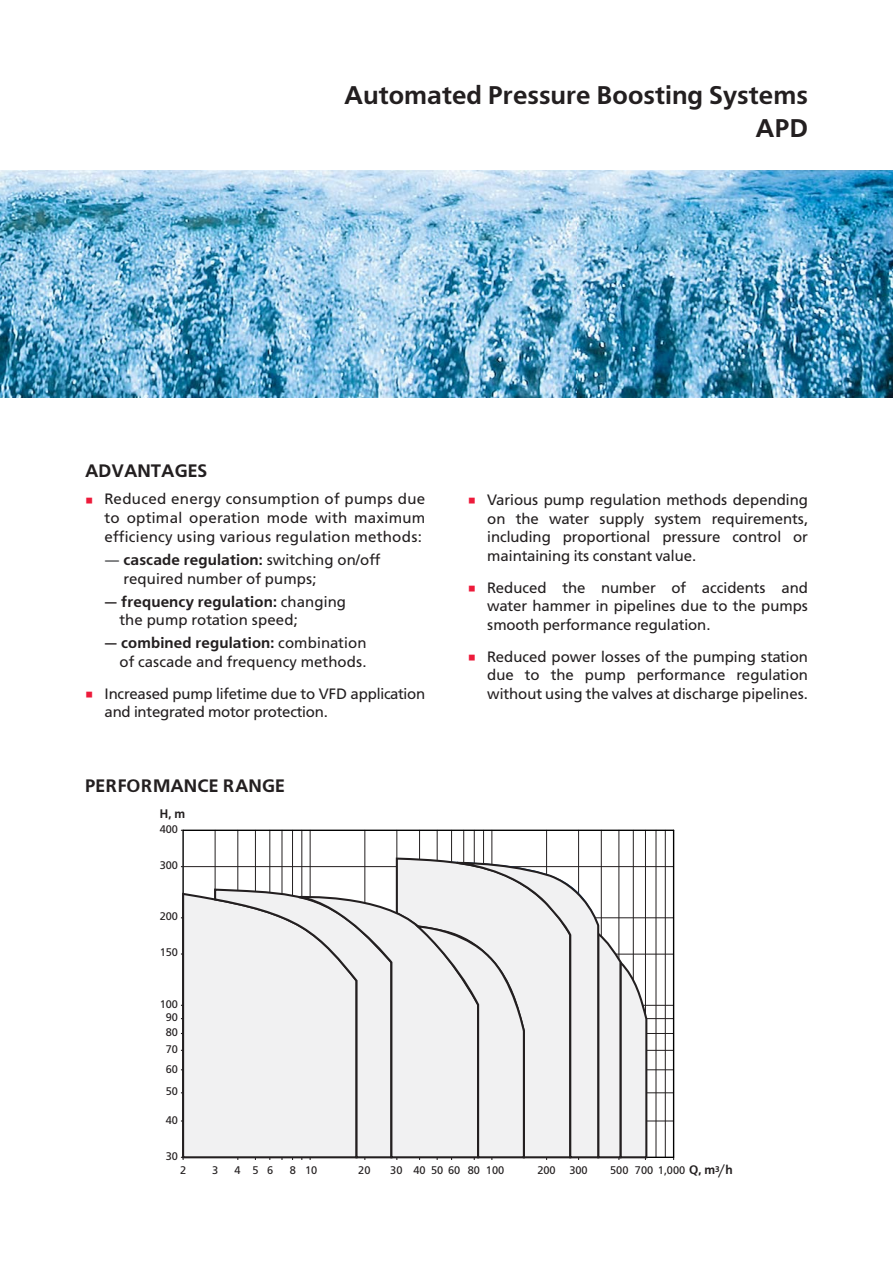
<style>
.page{position:relative;width:893px;height:1263px;background:#fff}
.page>*{position:absolute;margin:0;border:0;box-sizing:border-box;transform-origin:0 0}
.t1{font:700 25.5px/33px "Free Set C";color:#231f20;text-align:right}
.t2{font:700 18px "Free Set C";color:#231f20}
.t3{font:15px/18.8px "Free Set C";color:#231f20;text-align:justify}
.t4{font:700 12.45px "Free Set C";color:#231f20;scale:.96 1}
.t5{font:10.95px/13.4px "Free Set C";color:#231f20}
.s1{font-weight:700;font-size:18px;color:#6d6e70}
.s2{font-weight:700}
.s3{font-weight:700;font-size:12.45px}
</style>
<div class="page">
<img style="left:0;top:170px;width:893px;height:228px">
<hr style="left:182px;top:830px;width:2px;height:327px;background:#000">
<hr style="left:215px;top:830px;width:1px;height:327px;background:#231f20">
<hr style="left:237px;top:830px;width:1px;height:327px;background:#231f20">
<hr style="left:255px;top:830px;width:1px;height:327px;background:#231f20">
<hr style="left:269px;top:830px;width:1px;height:327px;background:#231f20">
<hr style="left:282px;top:830px;width:1px;height:327px;background:#231f20">
<hr style="left:292px;top:830px;width:1px;height:327px;background:#231f20">
<hr style="left:301px;top:830px;width:1px;height:327px;background:#231f20">
<hr style="left:364px;top:830px;width:1px;height:327px;background:#231f20">
<hr style="left:396px;top:830px;width:1px;height:327px;background:#231f20">
<hr style="left:419px;top:830px;width:1px;height:327px;background:#231f20">
<hr style="left:437px;top:830px;width:1px;height:327px;background:#231f20">
<hr style="left:451px;top:830px;width:1px;height:327px;background:#231f20">
<hr style="left:463px;top:830px;width:1px;height:327px;background:#231f20">
<hr style="left:474px;top:830px;width:1px;height:327px;background:#231f20">
<hr style="left:483px;top:830px;width:1px;height:327px;background:#231f20">
<hr style="left:546px;top:830px;width:1px;height:327px;background:#231f20">
<hr style="left:578px;top:830px;width:1px;height:327px;background:#231f20">
<hr style="left:601px;top:830px;width:1px;height:327px;background:#231f20">
<hr style="left:619px;top:830px;width:1px;height:327px;background:#231f20">
<hr style="left:633px;top:830px;width:1px;height:327px;background:#231f20">
<hr style="left:645px;top:830px;width:1px;height:327px;background:#231f20">
<hr style="left:656px;top:830px;width:1px;height:327px;background:#231f20">
<hr style="left:665px;top:830px;width:1px;height:327px;background:#231f20">
<hr style="left:183px;top:1121px;width:491px;height:1px;background:#231f20">
<hr style="left:183px;top:1092px;width:491px;height:1px;background:#231f20">
<hr style="left:183px;top:1069px;width:491px;height:1px;background:#231f20">
<hr style="left:183px;top:1050px;width:491px;height:1px;background:#231f20">
<hr style="left:183px;top:1033px;width:491px;height:1px;background:#231f20">
<hr style="left:183px;top:1018px;width:491px;height:1px;background:#231f20">
<hr style="left:183px;top:917px;width:491px;height:1px;background:#231f20">
<hr style="left:183px;top:866px;width:491px;height:1px;background:#231f20">
<hr style="left:183px;top:954px;width:491px;height:1px;background:#231f20">
<hr style="left:183px;top:1005px;width:491px;height:1px;background:#231f20">
<hr style="left:310px;top:830px;width:1px;height:327px;background:#231f20">
<hr style="left:491px;top:830px;width:1px;height:327px;background:#231f20">
<hr style="left:673px;top:830px;width:1px;height:327px;background:#000">
<hr style="left:183px;top:1156px;width:491px;height:2px;background:#000">
<svg style="left:181px;top:891px;width:32px;height:268px"></svg>
<div style="left:213px;top:887px;width:153px;height:272px;background:#f1f1f2"></div>
<hr style="left:183px;top:830px;width:491px;height:1px;background:#000">
<svg style="left:395px;top:856px;width:153px;height:37px"></svg>
<svg style="left:296px;top:893px;width:120px;height:266px"></svg>
<svg style="left:416px;top:861px;width:232px;height:299px"></svg>
<svg style="left:425px;top:860px;width:175px;height:299px"></svg>
<h1 class="t1" style="left:344px;top:82px;width:465px">Automated Pressure Boosting Systems<br>APD</h1>
<p class="t2" style="left:85px;top:464px;width:124px">ADVANTAGES</p>
<p class="t3" style="left:105px;top:491px;width:322px">Reduced energy consumption of pumps due to optimal operation mode with maximum efficiency using various regulation methods:</p>
<p class="t3" style="left:123px;top:552px;width:259px;text-indent:-19px"><span class="s1">—</span> <span class="s2">cascade regulation:</span> switching on/off required number of pumps;</p>
<p class="t3" style="left:120px;top:594px;width:228px;text-indent:-15px"><span class="s2">— frequency regulation:</span> changing the pump rotation speed;</p>
<p class="t3" style="left:105px;top:635px;width:264px;text-align:right"><span class="s2">— combined regulation:</span> combination of cascade and frequency methods.</p>
<p class="t3" style="left:105px;top:686px;width:322px">Increased pump lifetime due to VFD application and integrated motor protection.</p>
<p class="t2" style="left:85px;top:779px;width:201px">PERFORMANCE RANGE</p>
<p class="t4" style="left:160px;top:809px;width:28px">H, m</p>
<p class="t5" style="left:160px;top:824px;width:20px">400</p>
<p class="t5" style="left:160px;top:860px;width:20px">300</p>
<p class="t5" style="left:160px;top:911px;width:20px">200</p>
<p class="t5" style="left:160px;top:947px;width:20px">150</p>
<p class="t5" style="left:160px;top:999px;width:20px;text-align:center">100<br>90</p>
<p class="t5" style="left:166px;top:1025px;width:14px;line-height:16.8px">80<br>70</p>
<p class="t5" style="left:166px;top:1059px;width:14px;line-height:22.6px">60<br>50</p>
<p class="t5" style="left:166px;top:1115px;width:14px">40</p>
<p class="t5" style="left:166px;top:1151px;width:14px">30</p>
<p class="t3" style="left:487px;top:492px;width:322px">Various pump regulation methods depending on the water supply system requirements, including proportional pressure control or maintaining its constant value.</p>
<p class="t3" style="left:487px;top:580px;width:322px">Reduced the number of accidents and water hammer in pipelines due to the pumps smooth performance regulation.</p>
<p class="t3" style="left:487px;top:649px;width:322px">Reduced power losses of the pumping station due to the pump performance regulation without using the valves at discharge pipelines.</p>
<p class="t5" style="left:180px;top:1164px;width:8px">2</p>
<p class="t5" style="left:212px;top:1164px;width:8px">3</p>
<p class="t5" style="left:234px;top:1164px;width:40px">4 56</p>
<p class="t5" style="left:290px;top:1164px;width:29px">8 10</p>
<p class="t5" style="left:358px;top:1164px;width:14px">20</p>
<p class="t5" style="left:390px;top:1164px;width:115px">30 40 50 60 80 100</p>
<p class="t5" style="left:537px;top:1164px;width:52px">200 300</p>
<p class="t5" style="left:610px;top:1164px;width:124px">500 700 1,000 <span class="s3">Q, m</span><sup>3</sup><span class="s3">/h</span></p>
</div>
